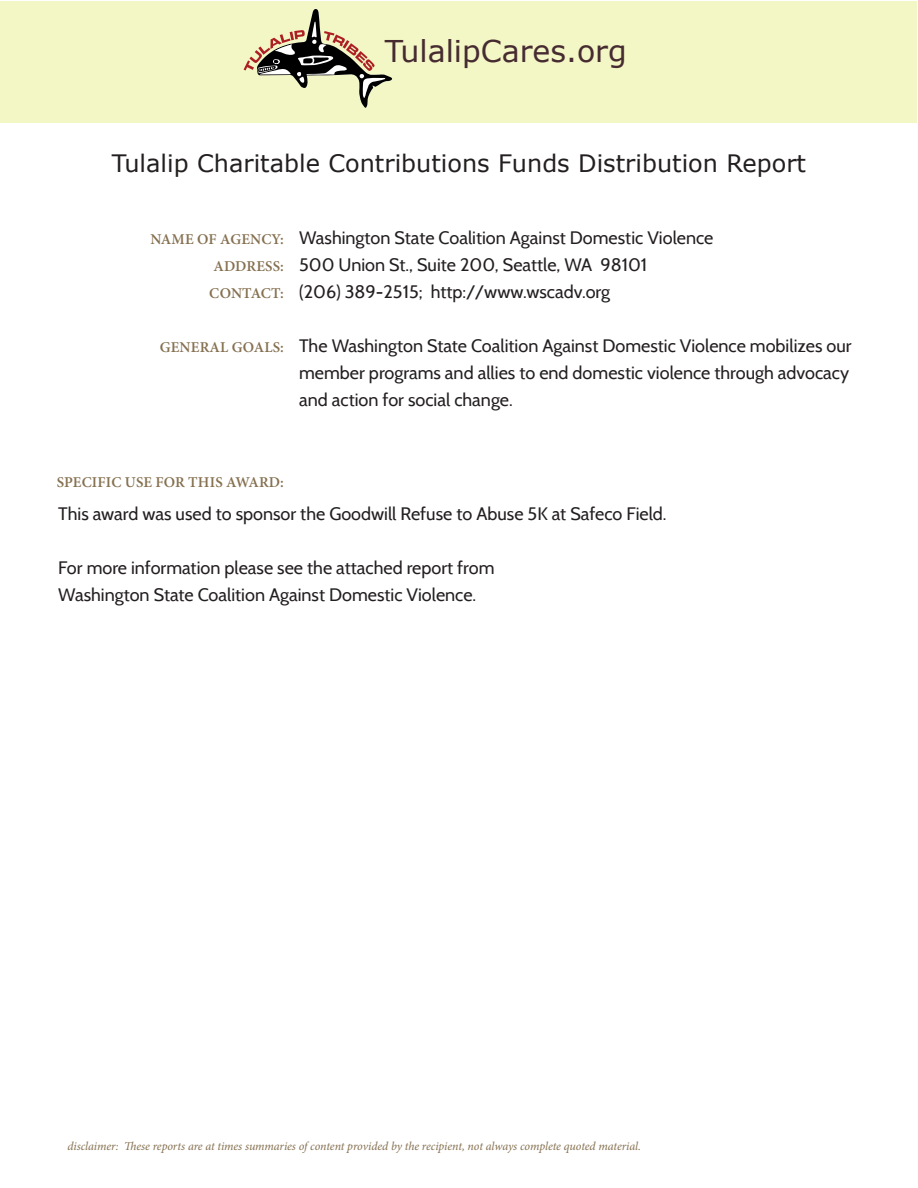
<style>
.page{position:relative;width:918px;height:1188px;background:#fff}
.page>*{position:absolute;margin:0;border:0;box-sizing:border-box;transform-origin:0 0}
.t1{font:30px "Verdana";color:#462b31}
.t2{font:24px "Verdana";color:#231f20}
.t3{font:18px/27px "Cabin";color:#231f20}
.t4{font:600 15px/27px "Minion Pro";letter-spacing:.01em;color:#857050;text-align:justify}
.t5{font:italic 12px "Minion Pro";letter-spacing:-.01em;color:#857050}
</style>
<div class="page">
<div style="left:1px;top:1px;width:916px;height:121px;background:#f3f6c5"></div>
<svg style="left:244px;top:9px;width:149px;height:99px"></svg>
<h1 class="t1" style="left:385px;top:30px;width:243px">TulalipCares.org</h1>
<h2 class="t2" style="left:112px;top:147px;width:696px">Tulalip Charitable Contributions Funds Distribution Report</h2>
<p class="t4" style="left:209px;top:226px;width:76px;text-indent:-59px">NAME OF AGENCY:<br>ADDRESS:<br>CONTACT:</p>
<p class="t4" style="left:160px;top:334px;width:126px">GENERAL GOALS:</p>
<p class="t3" style="left:299px;top:224px;width:416px">Washington State Coalition Against Domestic Violence</p>
<p class="t3" style="left:299px;top:251px;width:350px">500 Union St., Suite 200, Seattle, WA 98101</p>
<p class="t3" style="left:299px;top:278px;width:313px">(206) 389-2515; http://www.wscadv.org</p>
<p class="t3" style="left:299px;top:332px;width:554px">The Washington State Coalition Against Domestic Violence mobilizes our member programs and allies to end domestic violence through advocacy and action for social change.</p>
<p class="t4" style="left:57px;top:469px;width:229px">SPECIFIC USE FOR THIS AWARD:</p>
<p class="t3" style="left:58px;top:500px;width:610px">This award was used to sponsor the Goodwill Refuse to Abuse 5K at Safeco Field.</p>
<p class="t3" style="left:58px;top:554px;width:438px">For more information please see the attached report from</p>
<p class="t3" style="left:58px;top:581px;width:419px">Washington State Coalition Against Domestic Violence.</p>
<p class="t5" style="left:68px;top:1138px;width:575px">disclaimer: These reports are at times summaries of content provided by the recipient, not always complete quoted material.</p>
</div>
